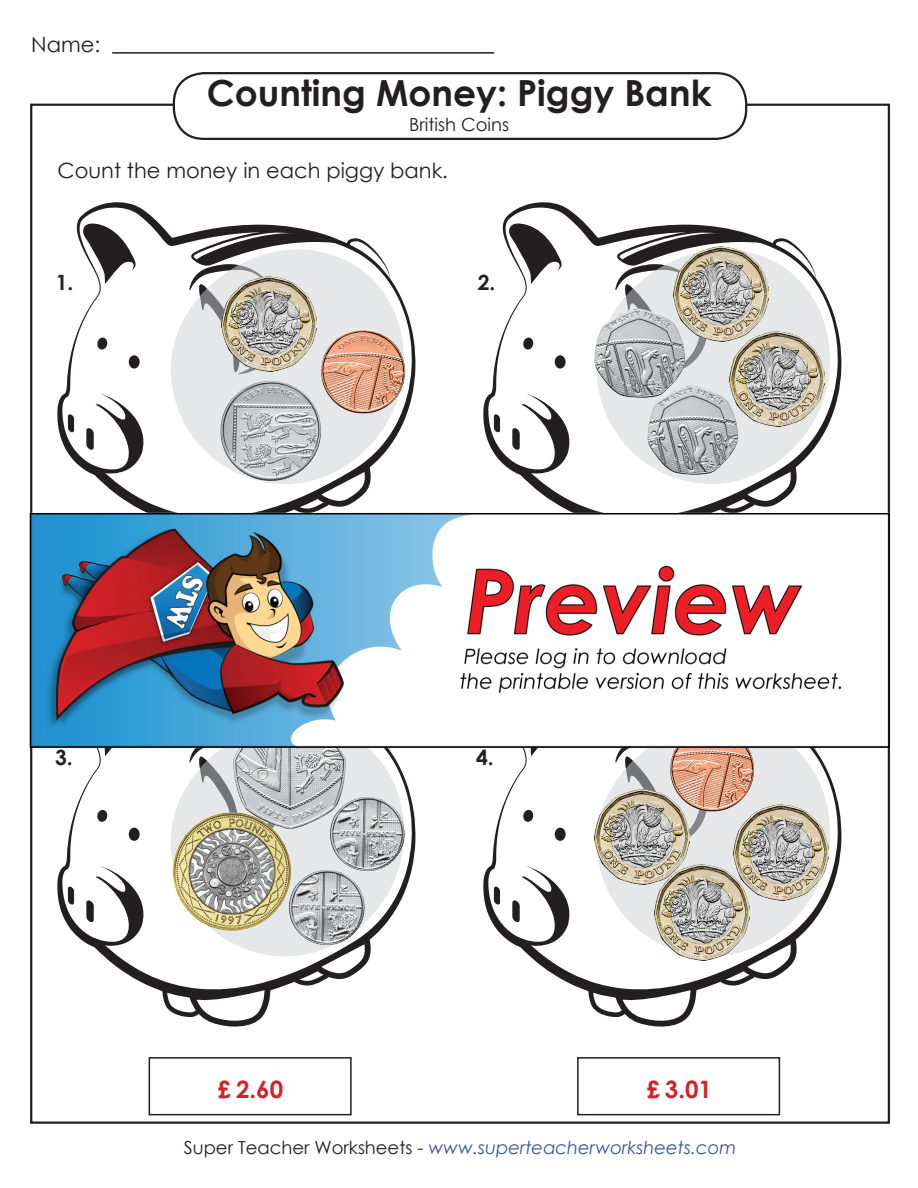
<style>
.page{position:relative;width:918px;height:1188px;background:#fff}
.page>*{position:absolute;margin:0;border:0;box-sizing:border-box;transform-origin:0 0}
.t1{font:700 36px "Century Gothic 2";color:#231f20}
.t2{font:700 24px "Century Gothic 2";color:#d1232a}
.t3{font:21px "Century Gothic 2";color:#231f20}
.t4{font:700 21px "Century Gothic 2";color:#231f20}
.t5{font:italic 18px "Century Gothic 2";color:#3853a3}
.t6{font:18px "Century Gothic 2";color:#231f20}
.s1{font-style:normal;color:#231f20}
</style>
<div class="page">
<svg style="left:57px;top:763px;width:359px;height:227px"></svg>
<svg style="left:158px;top:982px;width:119px;height:45px"></svg>
<div style="left:129px;top:828px;width:11px;height:13px;background:#231f20;border-radius:50%"></div>
<svg style="left:97px;top:809px;width:11px;height:13px"></svg>
<svg style="left:68px;top:886px;width:6px;height:19px"></svg>
<svg style="left:86px;top:866px;width:66px;height:84px"></svg>
<svg style="left:291px;top:931px;width:83px;height:57px"></svg>
<div style="left:171px;top:722px;width:233px;height:234px;background:#e6e7e9;border-radius:112px"></div>
<svg style="left:189px;top:763px;width:43px;height:47px"></svg>
<svg style="left:483px;top:763px;width:359px;height:227px"></svg>
<svg style="left:584px;top:982px;width:119px;height:45px"></svg>
<div style="left:555px;top:828px;width:11px;height:13px;background:#231f20;border-radius:50%"></div>
<svg style="left:523px;top:809px;width:11px;height:13px"></svg>
<svg style="left:494px;top:886px;width:6px;height:19px"></svg>
<svg style="left:512px;top:866px;width:66px;height:84px"></svg>
<svg style="left:717px;top:931px;width:83px;height:57px"></svg>
<div style="left:597px;top:722px;width:233px;height:234px;background:#e6e7e9;border-radius:112px"></div>
<svg style="left:615px;top:763px;width:91px;height:82px"></svg>
<svg style="left:57px;top:202px;width:359px;height:292px"></svg>
<div style="left:129px;top:355px;width:11px;height:14px;background:#231f20;border-radius:50%"></div>
<svg style="left:97px;top:337px;width:11px;height:13px"></svg>
<svg style="left:68px;top:414px;width:6px;height:19px"></svg>
<svg style="left:81px;top:219px;width:57px;height:65px"></svg>
<svg style="left:86px;top:394px;width:66px;height:83px"></svg>
<svg style="left:291px;top:459px;width:83px;height:35px"></svg>
<div style="left:171px;top:250px;width:233px;height:234px;background:#e6e7e9;border-radius:112px"></div>
<svg style="left:189px;top:226px;width:149px;height:149px"></svg>
<svg style="left:483px;top:202px;width:359px;height:292px"></svg>
<div style="left:555px;top:355px;width:11px;height:14px;background:#231f20;border-radius:50%"></div>
<svg style="left:523px;top:337px;width:11px;height:13px"></svg>
<svg style="left:494px;top:414px;width:6px;height:19px"></svg>
<svg style="left:507px;top:219px;width:57px;height:65px"></svg>
<svg style="left:512px;top:394px;width:66px;height:83px"></svg>
<svg style="left:717px;top:459px;width:83px;height:35px"></svg>
<div style="left:597px;top:250px;width:233px;height:234px;background:#e6e7e9;border-radius:112px"></div>
<svg style="left:615px;top:226px;width:149px;height:142px"></svg>
<img style="left:668px;top:763px;width:86px;height:50px">
<img style="left:320px;top:330px;width:87px;height:85px">
<hr style="left:112px;top:52px;width:382px;height:2px;background:#231f20">
<div style="left:173px;top:72px;width:574px;height:68px;border:2px solid #231f20;border-radius:30px"></div>
<div style="left:149px;top:1057px;width:203px;height:58px;border:2px solid #231f20"></div>
<div style="left:577px;top:1057px;width:203px;height:58px;border:2px solid #231f20"></div>
<img style="left:292px;top:870px;width:73px;height:76px">
<img style="left:329px;top:796px;width:77px;height:77px">
<img style="left:219px;top:380px;width:104px;height:102px">
<img style="left:647px;top:386px;width:92px;height:90px">
<img style="left:593px;top:308px;width:92px;height:90px">
<img style="left:232px;top:763px;width:115px;height:67px">
<img style="left:594px;top:789px;width:95px;height:96px">
<img style="left:654px;top:865px;width:96px;height:95px">
<img style="left:733px;top:805px;width:96px;height:95px">
<img style="left:729px;top:331px;width:95px;height:96px">
<img style="left:673px;top:246px;width:96px;height:95px">
<img style="left:221px;top:277px;width:96px;height:95px">
<img style="left:171px;top:810px;width:121px;height:121px">
<img style="left:29px;top:494px;width:860px;height:269px">
<p class="t3" style="left:31px;top:29px;width:71px">Name:</p>
<h1 class="t1" style="left:207px;top:66px;width:506px">Counting Money: Piggy Bank</h1>
<p class="t6" style="left:409px;top:112px;width:101px">British Coins</p>
<p class="t3" style="left:58px;top:156px;width:392px">Count the money in each piggy bank.</p>
<p class="t4" style="left:56px;top:266px;width:19px">1.</p>
<p class="t4" style="left:478px;top:266px;width:19px">2.</p>
<p class="t4" style="left:55px;top:741px;width:19px">3.</p>
<p class="t4" style="left:476px;top:741px;width:19px">4.</p>
<h2 class="t2" style="left:218px;top:1071px;width:67px">£ 2.60</h2>
<h2 class="t2" style="left:647px;top:1071px;width:67px">£ 3.01</h2>
<p class="t5" style="left:184px;top:1135px;width:554px"><span class="s1">Super Teacher Worksheets -</span> www.superteacherworksheets.com</p>
</div>
